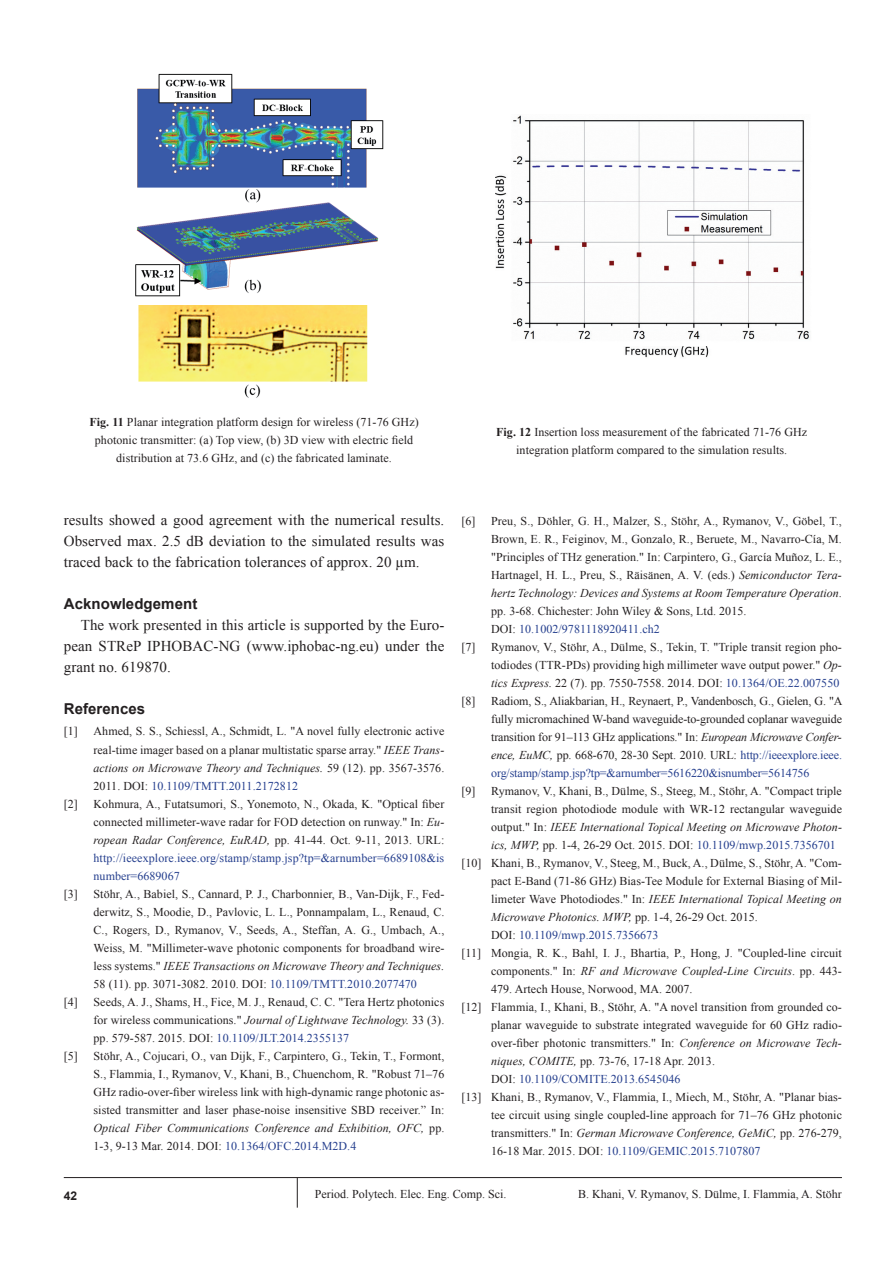
<style>
.page{position:relative;width:893px;height:1263px;background:#fff}
.page>*{position:absolute;margin:0;border:0;box-sizing:border-box;transform-origin:0 0}
.t1{font:15px/21px "Times New Roman";letter-spacing:.005em;color:#231f20;text-align:justify}
.t2{font:700 15px "Arial";letter-spacing:.005em;color:#231f20}
.t3{font:12px/18px "Times New Roman";letter-spacing:.005em;color:#231f20;text-align:justify}
.t4{font:italic 12px "Times New Roman";letter-spacing:.005em;color:#231f20}
.t5{font:12px "Times New Roman";letter-spacing:.005em;color:#253f8e}
.t6{font:700 12px "Arial";color:#231f20}
.s1{font-weight:700}
.s2{font-style:italic}
.s3{color:#253f8e}
.s4{font-style:normal}
.s5{color:#231f20}
</style>
<div class="page">
<hr style="left:64px;top:1177px;width:778px;height:1px;background:#231f20">
<svg style="left:297px;top:1178px;width:1px;height:29px"></svg>
<img style="left:135px;top:74px;width:249px;height:324px">
<img style="left:495px;top:115px;width:314px;height:243px">
<p class="t3" style="left:89px;top:413px;width:331px;text-align:center"><span class="s1">Fig. 11</span> Planar integration platform design for wireless (71-76 GHz) photonic transmitter: (a) Top view, (b) 3D view with electric field distribution at 73.6 GHz, and (c) the fabricated laminate.</p>
<p class="t3" style="left:496px;top:423px;width:312px;text-align:center"><span class="s1">Fig. 12</span> Insertion loss measurement of the fabricated 71-76 GHz integration platform compared to the simulation results.</p>
<p class="t1" style="left:64px;top:509px;width:382px">results showed a good agreement with the numerical results.<br>Observed max. 2.5 dB deviation to the simulated results was traced back to the fabrication tolerances of approx. 20 µm.</p>
<p class="t2" style="left:64px;top:593px;width:135px">Acknowledgement</p>
<p class="t1" style="left:64px;top:614px;width:382px;text-indent:17px">The work presented in this article is supported by the Euro&shy;pean STReP IPHOBAC-NG (www.iphobac-ng.eu) under the grant no. 619870.</p>
<p class="t2" style="left:64px;top:698px;width:83px">References</p>
<p class="t3" style="left:64px;top:722px;width:16px">[1]</p>
<p class="t3" style="left:94px;top:722px;width:352px">Ahmed, S. S., Schiessl, A., Schmidt, L. "A novel fully electronic active real-time imager based on a planar multistatic sparse array." <span class="s2">IEEE Trans&shy;actions on Microwave Theory and Techniques.</span> 59 (12). pp. 3567-3576.<br>2011. DOI: <span class="s3">10.1109/TMTT.2011.2172812</span></p>
<p class="t3" style="left:64px;top:794px;width:16px">[2]</p>
<p class="t3" style="left:94px;top:794px;width:352px">Kohmura, A., Futatsumori, S., Yonemoto, N., Okada, K. "Optical fiber connected millimeter-wave radar for FOD detection on runway." In: <span class="s2">Eu&shy;ropean Radar Conference, EuRAD,</span> pp. 41-44. Oct. 9-11, 2013. URL: <span class="s3">http://ieeexplore.ieee.org/stamp/stamp.jsp?tp=&amp;arnumber=6689108&amp;is number=6689067</span></p>
<p class="t3" style="left:64px;top:884px;width:16px">[3]</p>
<p class="t3" style="left:94px;top:884px;width:352px">Stöhr, A., Babiel, S., Cannard, P. J., Charbonnier, B., Van-Dijk, F., Fed&shy;derwitz, S., Moodie, D., Pavlovic, L. L., Ponnampalam, L., Renaud, C.<br>C., Rogers, D., Rymanov, V., Seeds, A., Steffan, A. G., Umbach, A., Weiss, M. "Millimeter-wave photonic components for broadband wire&shy;less systems." <span class="s2">IEEE Transactions on Microwave Theory and Techniques.<br></span>58 (11). pp. 3071-3082. 2010. DOI: <span class="s3">10.1109/TMTT.2010.2077470</span></p>
<p class="t3" style="left:64px;top:992px;width:16px">[4]</p>
<p class="t3" style="left:94px;top:992px;width:352px">Seeds, A. J., Shams, H., Fice, M. J., Renaud, C. C. "Tera Hertz photonics for wireless communications." <span class="s2">Journal of Lightwave Technology.</span> 33 (3). pp. 579-587. 2015. DOI: <span class="s3">10.1109/JLT.2014.2355137</span></p>
<p class="t3" style="left:64px;top:1046px;width:16px">[5]</p>
<p class="t3" style="left:94px;top:1046px;width:352px">Stöhr, A., Cojucari, O., van Dijk, F., Carpintero, G., Tekin, T., Formont, S., Flammia, I., Rymanov, V., Khani, B., Chuenchom, R. "Robust 71–76<br>GHz radio-over-fiber wireless link with high-dynamic range photonic as&shy;sisted transmitter and laser phase-noise insensitive SBD receiver.” In:<br><span class="s2">Optical Fiber Communications Conference and Exhibition, OFC,</span> pp.<br>1-3, 9-13 Mar. 2014. DOI: <span class="s3">10.1364/OFC.2014.M2D.4</span></p>
<p class="t3" style="left:461px;top:512px;width:16px">[6]</p>
<p class="t3" style="left:491px;top:512px;width:352px;text-align:left">Preu, S., Döhler, G. H., Malzer, S., Stöhr, A., Rymanov, V., Göbel, T., Brown, E. R., Feiginov, M., Gonzalo, R., Beruete, M., Navarro-Cía, M. "Principles of THz generation." In: Carpintero, G., García Muñoz, L. E., Hartnagel, H. L., Preu, S., Räisänen, A. V. (eds.) <span class="s2">Semiconductor Tera&shy;hertz Technology: Devices and Systems at Room Temperature Operation</span>. pp. 3-68. Chichester: John Wiley &amp; Sons, Ltd. 2015.<br>DOI: <span class="s3">10.1002/9781118920411.ch2</span></p>
<p class="t3" style="left:461px;top:638px;width:16px">[7]</p>
<p class="t3" style="left:491px;top:638px;width:352px">Rymanov, V., Stöhr, A., Dülme, S., Tekin, T. "Triple transit region pho&shy;todiodes (TTR-PDs) providing high millimeter wave output power." <span class="s2">Op&shy;tics Express.</span> 22 (7). pp. 7550-7558. 2014. DOI: <span class="s3">10.1364/OE.22.007550</span></p>
<p class="t3" style="left:461px;top:692px;width:16px">[8]</p>
<p class="t3" style="left:491px;top:692px;width:353px">Radiom, S., Aliakbarian, H., Reynaert, P., Vandenbosch, G., Gielen, G. "A fully micromachined W-band waveguide-to-grounded coplanar waveguide transition for 91–113 GHz applications." In: <span class="s2">European Microwave Confer&shy;ence, EuMC,</span> pp. 668-670, 28-30 Sept. 2010. URL: <span class="s3">http://ieeexplore.ieee. org/stamp/stamp.jsp?tp=&amp;arnumber=5616220&amp;isnumber=5614756</span></p>
<p class="t3" style="left:461px;top:782px;width:16px">[9]</p>
<p class="t3" style="left:491px;top:782px;width:352px">Rymanov, V., Khani, B., Dülme, S., Steeg, M., Stöhr, A. "Compact triple</p>
<p class="t3" style="left:491px;top:800px;width:352px">transit region photodiode module with WR-12 rectangular waveguide</p>
<p class="t4" style="left:491px;top:819px;width:352px"><span class="s4">output." In:</span> IEEE International Topical Meeting on Microwave Photon-</p>
<p class="t3" style="left:491px;top:836px;width:346px"><span class="s2">ics, MWP,</span> pp. 1-4, 26-29 Oct. 2015. DOI: <span class="s3">10.1109/mwp.2015.7356701</span></p>
<p class="t3" style="left:461px;top:854px;width:382px">[10] Khani, B., Rymanov, V., Steeg, M., Buck, A., Dülme, S., Stöhr, A. "Com-</p>
<p class="t3" style="left:491px;top:872px;width:352px">pact E-Band (71-86 GHz) Bias-Tee Module for External Biasing of Mil-</p>
<p class="t4" style="left:491px;top:891px;width:352px"><span class="s4">limeter Wave Photodiodes." In:</span> IEEE International Topical Meeting on</p>
<p class="t4" style="left:491px;top:909px;width:268px">Microwave Photonics. MWP, <span class="s4">pp. 1-4, 26-29 Oct. 2015.</span></p>
<p class="t5" style="left:491px;top:927px;width:169px"><span class="s5">DOI:</span> 10.1109/mwp.2015.7356673</p>
<p class="t3" style="left:461px;top:944px;width:382px">[11] Mongia, R. K., Bahl, I. J., Bhartia, P., Hong, J. "Coupled-line circuit</p>
<p class="t4" style="left:491px;top:963px;width:352px"><span class="s4">components." In:</span> RF and Microwave Coupled-Line Circuits<span class="s4">. pp. 443-</span></p>
<p class="t3" style="left:491px;top:980px;width:203px">479. Artech House, Norwood, MA. 2007.</p>
<p class="t3" style="left:461px;top:998px;width:382px">[12] Flammia, I., Khani, B., Stöhr, A. "A novel transition from grounded co-</p>
<p class="t3" style="left:491px;top:1016px;width:352px">planar waveguide to substrate integrated waveguide for 60 GHz radio-</p>
<p class="t3" style="left:491px;top:1034px;width:352px">over-fiber photonic transmitters." In: <span class="s2">Conference on Microwave Tech-</span></p>
<p class="t3" style="left:491px;top:1052px;width:225px"><span class="s2">niques, COMITE,</span> pp. 73-76, 17-18 Apr. 2013.</p>
<p class="t5" style="left:491px;top:1071px;width:191px"><span class="s5">DOI:</span> 10.1109/COMITE.2013.6545046</p>
<p class="t3" style="left:461px;top:1088px;width:382px">[13] Khani, B., Rymanov, V., Flammia, I., Miech, M., Stöhr, A. "Planar bias-</p>
<p class="t3" style="left:491px;top:1106px;width:352px">tee circuit using single coupled-line approach for 71–76 GHz photonic</p>
<p class="t4" style="left:491px;top:1125px;width:352px"><span class="s4">transmitters." In:</span> German Microwave Conference, GeMiC, <span class="s4">pp. 276-279,</span></p>
<p class="t5" style="left:491px;top:1143px;width:271px"><span class="s5">16-18 Mar. 2015. DOI:</span> 10.1109/GEMIC.2015.7107807</p>
<p class="t6" style="left:64px;top:1187px;width:15px">42</p>
<p class="t3" style="left:315px;top:1185px;width:193px">Period. Polytech. Elec. Eng. Comp. Sci.</p>
<p class="t3" style="left:578px;top:1185px;width:265px">B. Khani, V. Rymanov, S. Dülme, I. Flammia, A. Stöhr</p>
</div>
